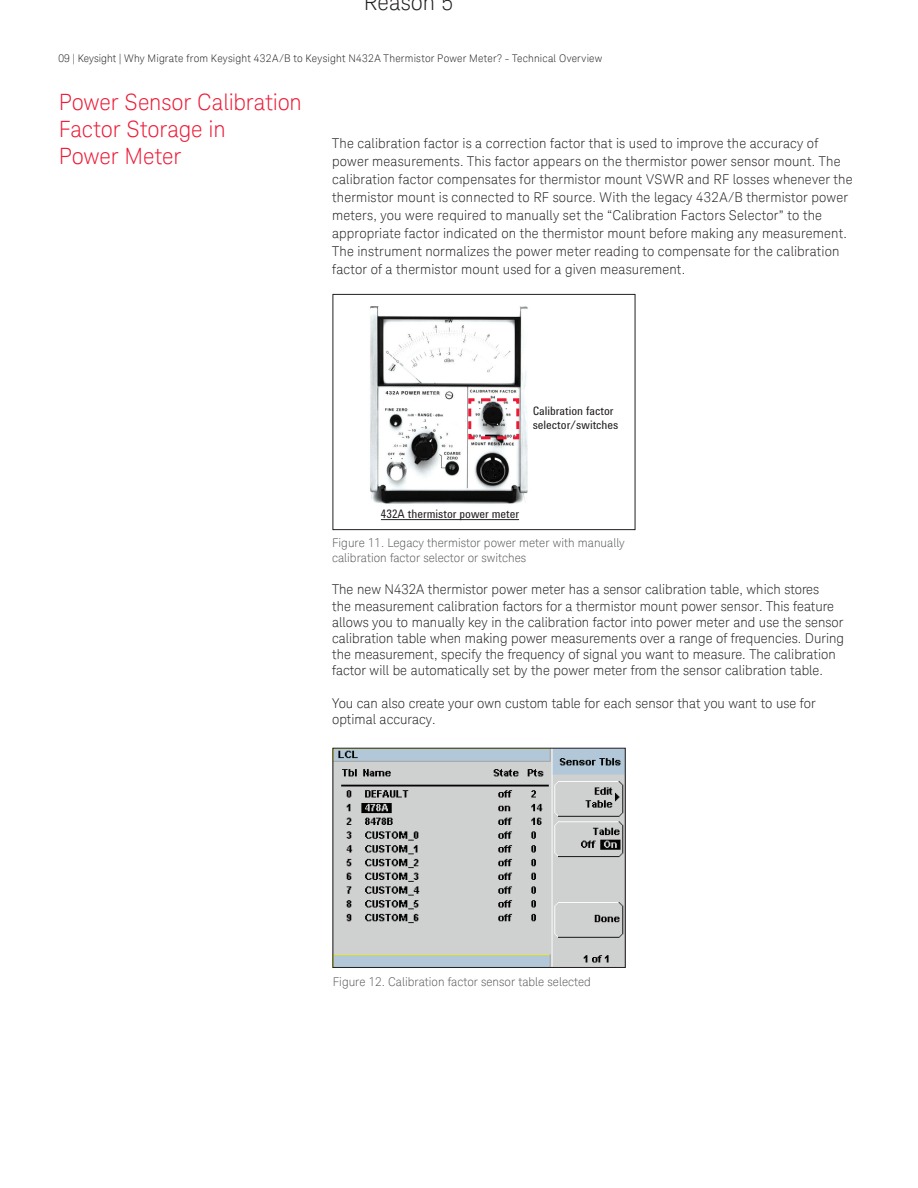
<style>
.page{position:relative;width:918px;height:1188px;background:#fff}
.page>*{position:absolute;margin:0;border:0;box-sizing:border-box;transform-origin:0 0}
.t1{font:300 22.5px/27px "Keysight Sans";letter-spacing:-.01em;color:#ed1a36}
.t2{font:300 22.5px "Keysight Sans";color:#231f20}
.t3{font:300 13.5px/18px "Keysight Sans";color:#231f20}
.t4{font:300 12px/15px "Keysight Sans";color:#57585a}
.t5{font:12px/13.5px "Agilent Condensed CFF";color:#231f20}
.t6{font:300 10.5px "Keysight Sans";letter-spacing:.02em;color:#231f20}
</style>
<div class="page">
<div style="left:333px;top:294px;width:302px;height:236px;border:1px solid #231f20"></div>
<img style="left:370px;top:306px;width:158px;height:198px">
<svg style="left:467px;top:397px;width:54px;height:44px"></svg>
<img style="left:335px;top:750px;width:289px;height:216px">
<div style="left:333px;top:748px;width:293px;height:220px;border:1px solid #231f20"></div>
<hr style="left:381px;top:519px;width:138px;height:1px;background:#231f20">
<div style="left:384px;top:397px;width:30px;height:8px;background:#fff"></div>
<h1 class="t2" style="left:364px;top:-11px;width:91px">Reason 5</h1>
<p class="t6" style="left:59px;top:52px;width:545px">09 | Keysight | Why Migrate from Keysight 432A/B to Keysight N432A Thermistor Power Meter? - Technical Overview</p>
<h1 class="t1" style="left:59px;top:89px;width:245px">Power Sensor Calibration<br>Factor Storage in<br>Power Meter</h1>
<p class="t3" style="left:332px;top:135px;width:522px">The calibration factor is a correction factor that is used to improve the accuracy of power measurements. This factor appears on the thermistor power sensor mount. The calibration factor compensates for thermistor mount VSWR and RF losses whenever the thermistor mount is connected to RF source. With the legacy 432A/B thermistor power meters, you were required to manually set the “Calibration Factors Selector” to the appropriate factor indicated on the thermistor mount before making any measurement.<br>The instrument normalizes the power meter reading to compensate for the calibration factor of a thermistor mount used for a given measurement.</p>
<p class="t5" style="left:533px;top:404px;width:87px">Calibration factor selector/switches</p>
<p class="t5" style="left:381px;top:507px;width:140px">432A thermistor power meter</p>
<p class="t4" style="left:332px;top:536px;width:294px">Figure 11. Legacy thermistor power meter with manually calibration factor selector or switches</p>
<p class="t3" style="left:332px;top:582px;width:514px;line-height:16.2px">The new N432A thermistor power meter has a sensor calibration table, which stores<br>the measurement calibration factors for a thermistor mount power sensor. This feature allows you to manually key in the calibration factor into power meter and use the sensor calibration table when making power measurements over a range of frequencies. During the measurement, specify the frequency of signal you want to measure. The calibration factor will be automatically set by the power meter from the sensor calibration table.</p>
<p class="t3" style="left:332px;top:695px;width:485px;line-height:16.2px">You can also create your own custom table for each sensor that you want to use for optimal accuracy.</p>
<p class="t4" style="left:333px;top:975px;width:260px">Figure 12. Calibration factor sensor table selected</p>
</div>
